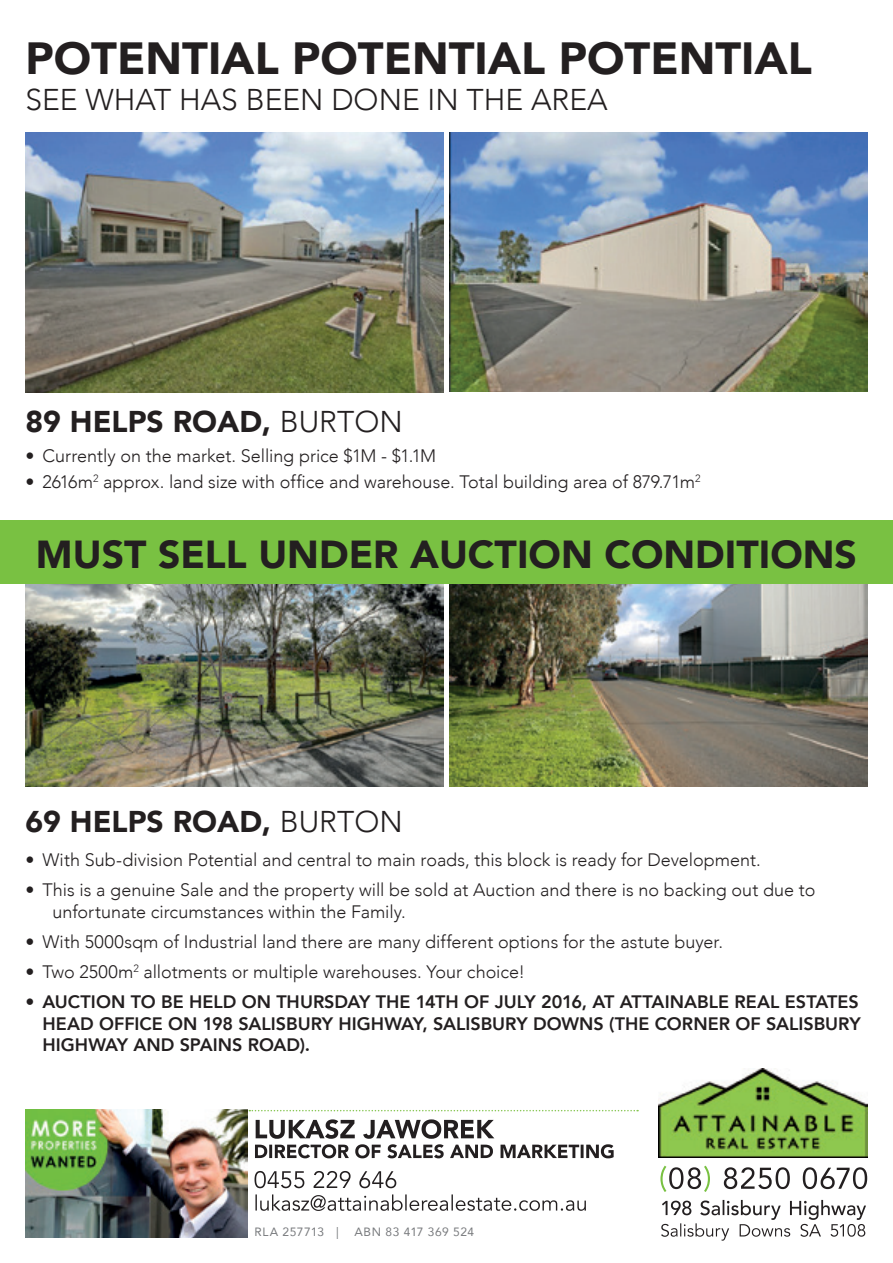
<style>
.page{position:relative;width:893px;height:1263px;background:#fff}
.page>*{position:absolute;margin:0;border:0;box-sizing:border-box;transform-origin:0 0}
.t1{font:900 45px "Avenir";color:#231f20}
.t2{font:900 39px "Avenir";color:#231f20}
.t3{font:900 30px "Avenir";color:#231f20}
.t4{font:300 30px "Avenir";color:#231f20}
.t5{font:300 18px/21.6px "Avenir";color:#231f20}
.t6{font:800 18px/21.6px "Avenir";color:#231f20;text-align:justify}
.t7{font:12px "Avenir";letter-spacing:.045em;color:#787a7d}
.s1{font-weight:300}
</style>
<div class="page">
<svg style="left:661px;top:1200px;width:205px;height:41px"></svg>
<svg style="left:249px;top:1110px;width:389px;height:1px"></svg>
<img style="left:659px;top:1068px;width:208px;height:89px">
<img style="left:26px;top:133px;width:417px;height:259px">
<img style="left:450px;top:133px;width:417px;height:259px">
<img style="left:26px;top:583px;width:417px;height:204px">
<img style="left:450px;top:583px;width:417px;height:204px">
<div style="left:0;top:520px;width:893px;height:63px;background:#79c142"></div>
<img style="left:26px;top:1110px;width:222px;height:127px">
<svg style="left:255px;top:1194px;width:331px;height:17px"></svg>
<svg style="left:255px;top:1171px;width:141px;height:17px"></svg>
<svg style="left:255px;top:1119px;width:359px;height:39px"></svg>
<svg style="left:724px;top:1167px;width:143px;height:22px"></svg>
<svg style="left:660px;top:1165px;width:50px;height:27px"></svg>
<h1 class="t1" style="left:26px;top:19px;width:788px">POTENTIAL POTENTIAL POTENTIAL</h1>
<h3 class="t4" style="left:26px;top:81px;width:584px">SEE WHAT HAS BEEN DONE IN THE AREA</h3>
<h3 class="t3" style="left:26px;top:396px;width:379px">89 HELPS ROAD, <span class="s1">BURTON</span></h3>
<p class="t5" style="left:26px;top:445px;width:412px">• Currently on the market. Selling price $1M - $1.1M</p>
<p class="t5" style="left:26px;top:471px;width:676px">• 2616m<sup>2</sup> approx. land size with office and warehouse. Total building area of 879.71m<sup>2</sup></p>
<h2 class="t2" style="left:36px;top:521px;width:822px">MUST SELL UNDER AUCTION CONDITIONS</h2>
<h3 class="t3" style="left:26px;top:796px;width:379px">69 HELPS ROAD, <span class="s1">BURTON</span></h3>
<p class="t5" style="left:26px;top:849px;width:737px">• With Sub-division Potential and central to main roads, this block is ready for Development.</p>
<p class="t5" style="left:53px;top:879px;width:764px;text-indent:-27px">• This is a genuine Sale and the property will be sold at Auction and there is no backing out due to unfortunate circumstances within the Family.</p>
<p class="t5" style="left:26px;top:931px;width:699px">• With 5000sqm of Industrial land there are many different options for the astute buyer.</p>
<p class="t5" style="left:26px;top:961px;width:501px">• Two 2500m<sup>2</sup> allotments or multiple warehouses. Your choice!</p>
<p class="t6" style="left:43px;top:991px;width:820px;text-indent:-17px">• AUCTION TO BE HELD ON THURSDAY THE 14TH OF JULY 2016, AT ATTAINABLE REAL ESTATES HEAD OFFICE ON 198 SALISBURY HIGHWAY, SALISBURY DOWNS (THE CORNER OF SALISBURY HIGHWAY AND SPAINS ROAD).</p>
<p class="t7" style="left:255px;top:1222px;width:86px">RLA 257713 |</p>
<p class="t7" style="left:354px;top:1222px;width:121px">ABN 83 417 369 524</p>
</div>
